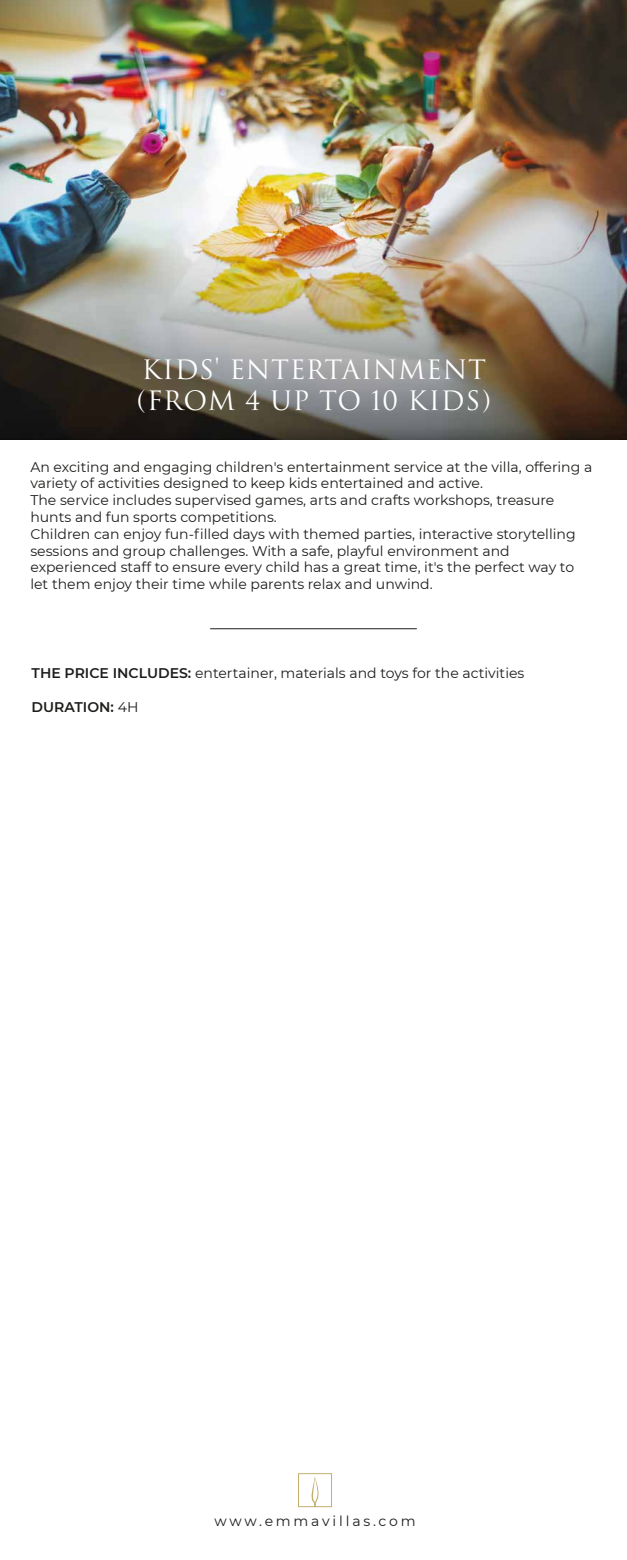
<style>
.page{position:relative;width:627px;height:1560px;background:#fff}
.page>*{position:absolute;margin:0;border:0;box-sizing:border-box;transform-origin:0 0}
.t1{font:26px/31.2px "Trajan Pro 3";letter-spacing:.025em;color:#fff}
.t2{font:14px/16.8px "Montserrat";color:#1d1d1b}
.t3{font:14px "Montserrat";letter-spacing:.2em;color:#1d1d1b}
.t4{font:600 14px "Montserrat";color:#1d1d1b}
.s1{font-weight:600}
.s2{font-weight:400}
</style>
<div class="page">
<hr style="left:210px;top:628px;width:206px;height:1px;background:#1d1d1b">
<svg style="left:298px;top:1473px;width:34px;height:33px"></svg>
<img style="left:0;top:0;width:626px;height:439px">
<h1 class="t1" style="left:137px;top:355px;width:355px">KIDS' ENTERTAINMENT (FROM 4 UP TO 10 KIDS)</h1>
<p class="t2" style="left:30px;top:457px;width:563px">An exciting and engaging children's entertainment service at the villa, offering a variety of activities designed to keep kids entertained and active.<br>The service includes supervised games, arts and crafts workshops, treasure hunts and fun sports competitions.<br>Children can enjoy fun-filled days with themed parties, interactive storytelling sessions and group challenges. With a safe, playful environment and experienced staff to ensure every child has a great time, it's the perfect way to let them enjoy their time while parents relax and unwind.</p>
<p class="t2" style="left:32px;top:664px;width:494px"><span class="s1">THE PRICE INCLUDES:</span> entertainer, materials and toys for the activities</p>
<p class="t4" style="left:32px;top:697px;width:108px">DURATION: <span class="s2">4H</span></p>
<p class="t3" style="left:214px;top:1511px;width:203px">www.emmavillas.com</p>
</div>
